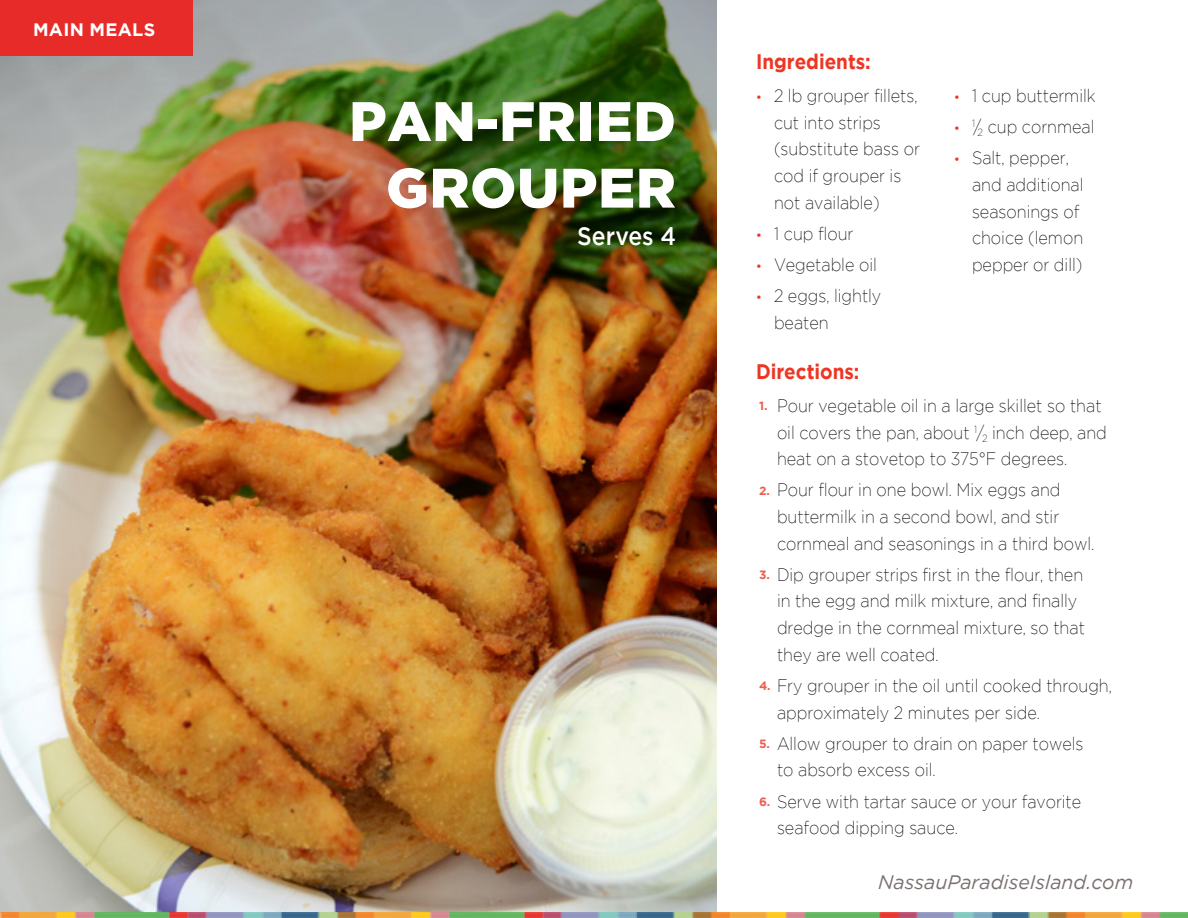
<style>
.page{position:relative;width:1188px;height:918px;background:#fff}
.page>*{position:absolute;margin:0;border:0;box-sizing:border-box;transform-origin:0 0}
.t1{font:900 55.5px/66.6px "Gotham";letter-spacing:.015em;color:#fff;text-align:right}
.t2{font:500 25.5px "Gotham";color:#fff;scale:.9 1}
.t3{font:700 21px "Gotham";color:#ed3624;scale:.9 1}
.t4{font:italic 19.5px "Gotham";color:#79716f}
.t5{font:200 18px/26.7px "Gotham";color:#000;scale:.9 1}
.t6{font:700 18px "Gotham";letter-spacing:.015em;color:#fff}
.s1{font-weight:300;font-size:13.5px;color:#ed3624}
.s2{font-weight:700;font-size:12px;color:#f15e50}
</style>
<div class="page">
<img style="left:0;top:434px;width:716px;height:478px">
<img style="left:0;top:0;width:716px;height:434px">
<div style="left:0;top:0;width:193px;height:56px;background:#e72b28"></div>
<img style="left:0;top:912px;width:1188px;height:6px">
<p class="t6" style="left:33px;top:19px;width:124px">MAIN MEALS</p>
<h1 class="t1" style="left:349px;top:87px;width:328px">PAN-FRIED<br>GROUPER</h1>
<h2 class="t2" style="left:577px;top:221px;width:111px">Serves 4</h2>
<p class="t3" style="left:756px;top:50px;width:129px">Ingredients:</p>
<p class="t5" style="left:774px;top:82px;width:164px;text-indent:-18px"><span class="s1">•</span> 2 lb grouper fillets, cut into strips (substitute bass or cod if grouper is not available)</p>
<p class="t5" style="left:756px;top:220px;width:110px"><span class="s1">•</span> 1 cup flour</p>
<p class="t5" style="left:756px;top:251px;width:136px"><span class="s1">•</span> Vegetable oil</p>
<p class="t5" style="left:774px;top:282px;width:121px;text-indent:-18px"><span class="s1">•</span> 2 eggs, lightly beaten</p>
<p class="t5" style="left:954px;top:82px;width:159px"><span class="s1">•</span> 1 cup buttermilk</p>
<p class="t5" style="left:954px;top:113px;width:158px"><span class="s1">•</span> <sup>1</sup>/<sub>2</sub> cup cornmeal</p>
<p class="t5" style="left:972px;top:144px;width:125px;text-indent:-18px"><span class="s1">•</span> Salt, pepper, and additional seasonings of choice (lemon pepper or dill)</p>
<p class="t3" style="left:756px;top:360px;width:117px">Directions:</p>
<p class="t5" style="left:777px;top:392px;width:368px;text-indent:-18px"><span class="s2">1.</span> Pour vegetable oil in a large skillet so that oil covers the pan, about <sup>1</sup>/<sub>2</sub> inch deep, and heat on a stovetop to 375°F degrees.</p>
<p class="t5" style="left:777px;top:476px;width:354px;text-indent:-18px"><span class="s2">2.</span> Pour flour in one bowl. Mix eggs and buttermilk in a second bowl, and stir cornmeal and seasonings in a third bowl.</p>
<p class="t5" style="left:777px;top:561px;width:344px;text-indent:-18px"><span class="s2">3.</span> Dip grouper strips first in the flour, then in the egg and milk mixture, and finally dredge in the cornmeal mixture, so that they are well coated.</p>
<p class="t5" style="left:777px;top:672px;width:374px;text-indent:-18px"><span class="s2">4.</span> Fry grouper in the oil until cooked through, approximately 2 minutes per side.</p>
<p class="t5" style="left:777px;top:730px;width:342px;text-indent:-18px"><span class="s2">5.</span> Allow grouper to drain on paper towels to absorb excess oil.</p>
<p class="t5" style="left:777px;top:788px;width:340px;text-indent:-18px"><span class="s2">6.</span> Serve with tartar sauce or your favorite seafood dipping sauce.</p>
<p class="t4" style="left:878px;top:871px;width:256px">NassauParadiseIsland.com</p>
</div>
